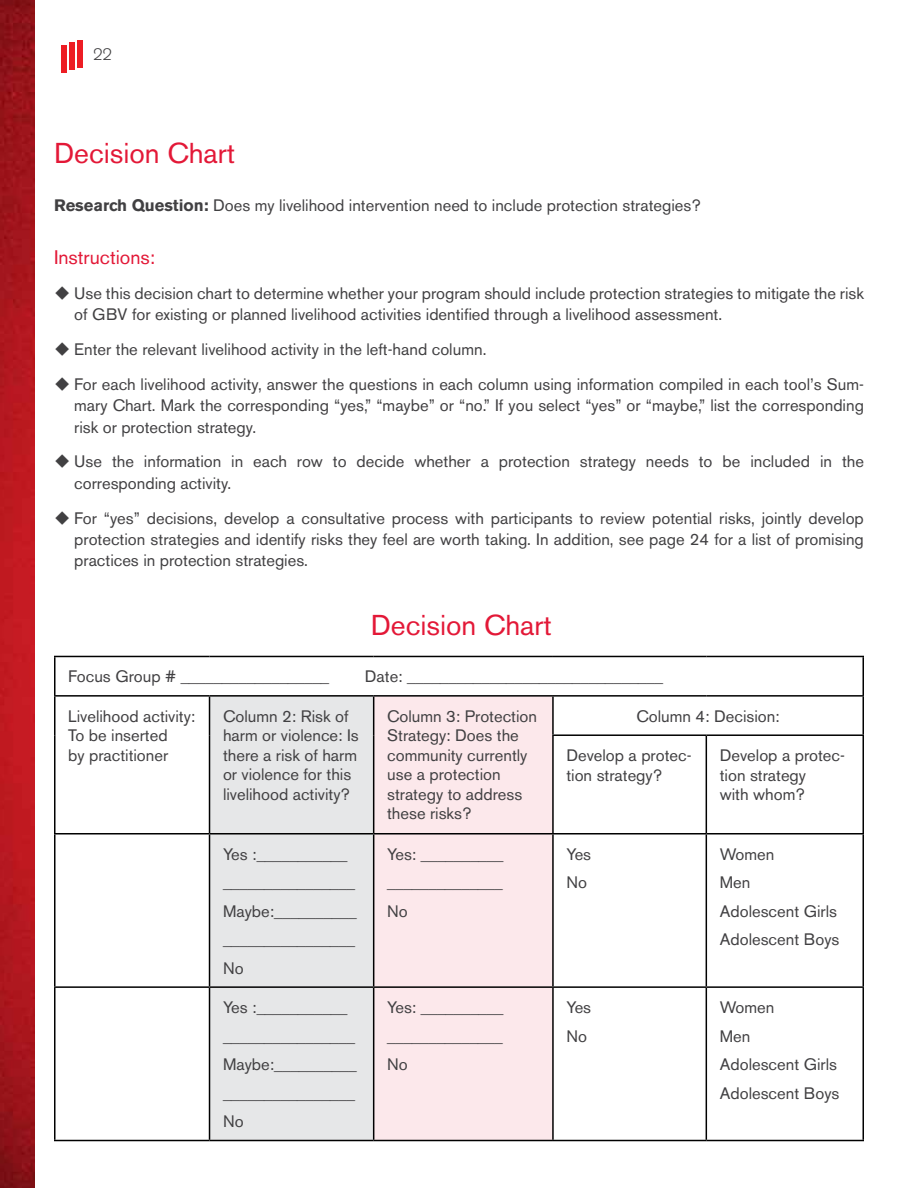
<style>
.page{position:relative;width:918px;height:1188px;background:#fff}
.page>*{position:absolute;margin:0;border:0;box-sizing:border-box;transform-origin:0 0}
.t1{font:28.5px "Akzidenz Grotesk BE";color:#e31837}
.t2{font:19.5px "Akzidenz Grotesk BE";color:#e31837}
.t3{font:16.5px/28.5px "Akzidenz Grotesk BE";color:#414042}
.t4{font:300 16.5px "Akzidenz Grotesk BE";color:#414042}
.s1{font-weight:700}
</style>
<div class="page">
<img style="left:0;top:0;width:34px;height:1188px">
<div style="left:69px;top:42px;width:6px;height:28px;background:#ed1d24"></div>
<div style="left:62px;top:45px;width:5px;height:28px;background:#ed1d24"></div>
<div style="left:77px;top:40px;width:6px;height:28px;background:#ed1d24"></div>
<div style="left:210px;top:697px;width:163px;height:443px;background:#e6e7e8"></div>
<div style="left:374px;top:697px;width:178px;height:443px;background:#fce8eb"></div>
<hr style="left:54px;top:656px;width:156px;height:1px;background:#000">
<hr style="left:54px;top:657px;width:2px;height:38px;background:#000">
<hr style="left:210px;top:656px;width:164px;height:1px;background:#000">
<hr style="left:374px;top:656px;width:179px;height:1px;background:#000">
<hr style="left:553px;top:656px;width:153px;height:1px;background:#000">
<hr style="left:706px;top:656px;width:158px;height:1px;background:#000">
<hr style="left:862px;top:657px;width:2px;height:38px;background:#000">
<hr style="left:54px;top:695px;width:156px;height:2px;background:#000">
<hr style="left:54px;top:697px;width:2px;height:38px;background:#000">
<hr style="left:210px;top:695px;width:164px;height:2px;background:#000">
<hr style="left:209px;top:697px;width:1px;height:38px;background:#000">
<hr style="left:374px;top:695px;width:179px;height:2px;background:#000">
<hr style="left:373px;top:697px;width:1px;height:38px;background:#000">
<hr style="left:553px;top:695px;width:153px;height:2px;background:#000">
<hr style="left:552px;top:697px;width:2px;height:37px;background:#000">
<hr style="left:706px;top:695px;width:158px;height:2px;background:#000">
<hr style="left:862px;top:697px;width:2px;height:37px;background:#000">
<hr style="left:54px;top:735px;width:2px;height:98px;background:#000">
<hr style="left:209px;top:735px;width:1px;height:98px;background:#000">
<hr style="left:373px;top:735px;width:1px;height:98px;background:#000">
<hr style="left:552px;top:734px;width:154px;height:2px;background:#000">
<hr style="left:552px;top:736px;width:2px;height:97px;background:#000">
<hr style="left:706px;top:734px;width:158px;height:2px;background:#000">
<hr style="left:706px;top:736px;width:1px;height:97px;background:#000">
<hr style="left:862px;top:736px;width:2px;height:97px;background:#000">
<hr style="left:54px;top:833px;width:156px;height:2px;background:#000">
<hr style="left:54px;top:835px;width:2px;height:151px;background:#000">
<hr style="left:210px;top:833px;width:164px;height:2px;background:#000">
<hr style="left:209px;top:835px;width:1px;height:151px;background:#000">
<hr style="left:374px;top:833px;width:179px;height:2px;background:#000">
<hr style="left:373px;top:835px;width:1px;height:151px;background:#000">
<hr style="left:553px;top:833px;width:153px;height:2px;background:#000">
<hr style="left:552px;top:835px;width:2px;height:151px;background:#000">
<hr style="left:706px;top:833px;width:158px;height:2px;background:#000">
<hr style="left:706px;top:835px;width:1px;height:151px;background:#000">
<hr style="left:862px;top:835px;width:2px;height:151px;background:#000">
<hr style="left:54px;top:986px;width:156px;height:2px;background:#000">
<hr style="left:54px;top:988px;width:2px;height:152px;background:#000">
<hr style="left:210px;top:986px;width:164px;height:2px;background:#000">
<hr style="left:209px;top:988px;width:1px;height:152px;background:#000">
<hr style="left:374px;top:986px;width:179px;height:2px;background:#000">
<hr style="left:373px;top:988px;width:1px;height:152px;background:#000">
<hr style="left:553px;top:986px;width:153px;height:2px;background:#000">
<hr style="left:552px;top:988px;width:2px;height:152px;background:#000">
<hr style="left:706px;top:986px;width:158px;height:2px;background:#000">
<hr style="left:706px;top:988px;width:1px;height:152px;background:#000">
<hr style="left:862px;top:988px;width:2px;height:152px;background:#000">
<hr style="left:54px;top:1140px;width:156px;height:1px;background:#000">
<hr style="left:210px;top:1140px;width:164px;height:1px;background:#000">
<hr style="left:374px;top:1140px;width:179px;height:1px;background:#000">
<hr style="left:553px;top:1140px;width:153px;height:1px;background:#000">
<hr style="left:706px;top:1140px;width:158px;height:1px;background:#000">
<p class="t4" style="left:93px;top:45px;width:21px">22</p>
<h1 class="t1" style="left:54px;top:136px;width:183px">Decision Chart</h1>
<p class="t3" style="left:54px;top:191px;width:648px"><span class="s1">Research Question:</span> Does my livelihood intervention need to include protection strategies?</p>
<p class="t2" style="left:54px;top:245px;width:103px">Instructions:</p>
<p class="t3" style="left:74px;top:282px;width:791px;line-height:21.3px">Use this decision chart to determine whether your program should include protection strategies to mitigate the risk of GBV for existing or planned livelihood activities identified through a livelihood assessment.</p>
<p class="t3" style="left:74px;top:332px;width:791px;line-height:34.8px">Enter the relevant livelihood activity in the left-hand column.<br>For each livelihood activity, answer the questions in each column using information compiled in each tool’s Sum-</p>
<p class="t3" style="left:74px;top:395px;width:791px;line-height:21.3px">mary Chart. Mark the corresponding “yes,” “maybe” or “no.” If you select “yes” or “maybe,” list the corresponding risk or protection strategy.</p>
<p class="t3" style="left:74px;top:451px;width:791px;line-height:21.3px">Use the information in each row to decide whether a protection strategy needs to be included in the corresponding activity.</p>
<p class="t3" style="left:74px;top:507px;width:791px;line-height:21.3px;text-align:justify">For “yes” decisions, develop a consultative process with participants to review potential risks, jointly develop protection strategies and identify risks they feel are worth taking. In addition, see page 24 for a list of promising practices in protection strategies.</p>
<h1 class="t1" style="left:371px;top:608px;width:183px">Decision Chart</h1>
<p class="t3" style="left:68px;top:662px;width:262px">Focus Group # __________________</p>
<p class="t3" style="left:365px;top:662px;width:300px">Date: _______________________________</p>
<p class="t3" style="left:68px;top:706px;width:129px;line-height:19.5px">Livelihood activity:<br>To be inserted<br>by practitioner</p>
<p class="t3" style="left:223px;top:706px;width:137px;line-height:19.5px">Column 2: Risk of harm or violence: Is there a risk of harm or violence for this livelihood activity?</p>
<p class="t3" style="left:387px;top:706px;width:151px;line-height:19.5px">Column 3: Protection<br>Strategy: Does the community currently use a protection strategy to address these risks?</p>
<p class="t3" style="left:636px;top:702px;width:145px">Column 4: Decision:</p>
<p class="t3" style="left:566px;top:746px;width:127px;line-height:19.5px">Develop a protec&shy;tion strategy?</p>
<p class="t3" style="left:720px;top:746px;width:127px;line-height:19.5px">Develop a protec&shy;tion strategy<br>with whom?</p>
<p class="t3" style="left:223px;top:840px;width:135px">Yes :___________ ________________<br>Maybe:__________ ________________<br>No</p>
<p class="t3" style="left:387px;top:840px;width:118px;text-align:justify">Yes: __________ ______________ No</p>
<p class="t3" style="left:566px;top:840px;width:26px">Yes<br>No</p>
<p class="t3" style="left:720px;top:840px;width:121px">Women<br>Men<br>Adolescent Girls<br>Adolescent Boys</p>
<p class="t3" style="left:223px;top:993px;width:135px">Yes :___________ ________________<br>Maybe:__________ ________________<br>No</p>
<p class="t3" style="left:387px;top:993px;width:118px;text-align:justify">Yes: __________ ______________ No</p>
<p class="t3" style="left:566px;top:993px;width:26px">Yes<br>No</p>
<p class="t3" style="left:720px;top:993px;width:121px">Women<br>Men<br>Adolescent Girls<br>Adolescent Boys</p>
</div>
